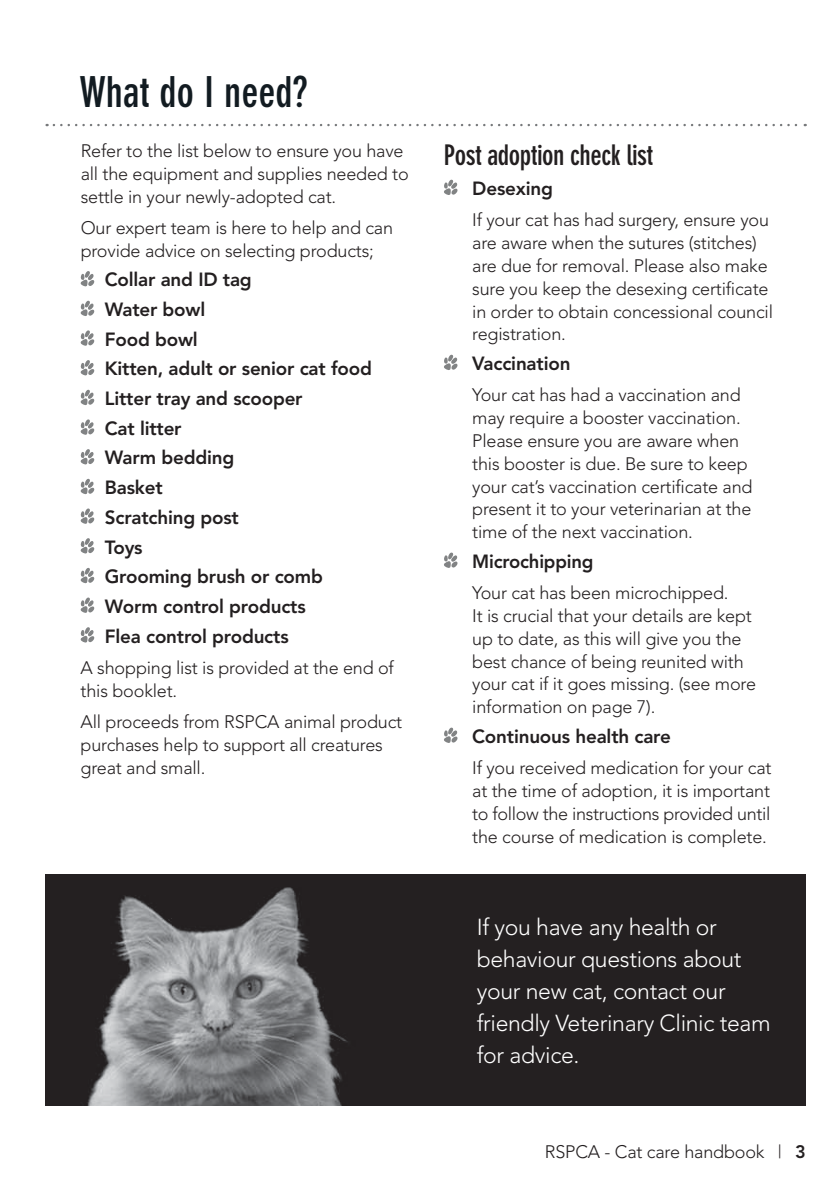
<style>
.page{position:relative;width:840px;height:1191px;background:#fff}
.page>*{position:absolute;margin:0;border:0;box-sizing:border-box;transform-origin:0 0}
.t1{font:700 condensed 42px "DIN Neuzeit Grotesk";color:#121b21}
.t2{font:700 condensed 28px "DIN Neuzeit Grotesk";letter-spacing:-.02em;color:#231f20}
.t3{font:300 23px/32px "Avenir";letter-spacing:-.015em;color:#fff}
.t4{font:800 19px/29.6px "Avenir";letter-spacing:-.01em;color:#231f20}
.t5{font:300 18px/22.8px "Avenir";letter-spacing:-.01em;color:#231f20}
.s1{font-weight:800}
</style>
<div class="page">
<svg style="left:80px;top:271px;width:14px;height:15px"></svg>
<svg style="left:80px;top:300px;width:14px;height:16px"></svg>
<svg style="left:80px;top:330px;width:14px;height:16px"></svg>
<svg style="left:80px;top:360px;width:14px;height:15px"></svg>
<svg style="left:80px;top:389px;width:14px;height:16px"></svg>
<svg style="left:80px;top:419px;width:14px;height:16px"></svg>
<svg style="left:80px;top:449px;width:14px;height:15px"></svg>
<svg style="left:80px;top:478px;width:14px;height:16px"></svg>
<svg style="left:80px;top:508px;width:14px;height:16px"></svg>
<svg style="left:80px;top:538px;width:14px;height:15px"></svg>
<svg style="left:80px;top:567px;width:14px;height:16px"></svg>
<svg style="left:80px;top:597px;width:14px;height:16px"></svg>
<svg style="left:80px;top:627px;width:14px;height:15px"></svg>
<svg style="left:444px;top:179px;width:13px;height:16px"></svg>
<svg style="left:444px;top:354px;width:13px;height:16px"></svg>
<svg style="left:444px;top:552px;width:13px;height:16px"></svg>
<svg style="left:444px;top:727px;width:13px;height:16px"></svg>
<img style="left:45px;top:874px;width:760px;height:232px">
<svg style="left:54px;top:124px;width:751px;height:2px"></svg>
<h1 class="t1" style="left:79px;top:68px;width:229px">What do I need?</h1>
<p class="t5" style="left:81px;top:139px;width:329px">Refer to the list below to ensure you have all the equipment and supplies needed to settle in your newly-adopted cat.</p>
<p class="t5" style="left:81px;top:216px;width:314px">Our expert team is here to help and can provide advice on selecting products;</p>
<p class="t4" style="left:105px;top:265px;width:268px">Collar and ID tag<br>Water bowl<br>Food bowl<br>Kitten, adult or senior cat food<br>Litter tray and scooper<br>Cat litter<br>Warm bedding<br>Basket<br>Scratching post<br>Toys<br>Grooming brush or comb<br>Worm control products<br>Flea control products</p>
<p class="t5" style="left:81px;top:656px;width:314px">A shopping list is provided at the end of this booklet.</p>
<p class="t5" style="left:81px;top:710px;width:323px">All proceeds from RSPCA animal product purchases help to support all creatures great and small.</p>
<h2 class="t2" style="left:443px;top:139px;width:211px">Post adoption check list</h2>
<p class="t4" style="left:472px;top:174px;width:82px">Desexing</p>
<p class="t5" style="left:472px;top:209px;width:302px">If your cat has had surgery, ensure you are aware when the sutures (stitches) are due for removal. Please also make sure you keep the desexing certificate in order to obtain concessional council registration.</p>
<p class="t4" style="left:472px;top:348px;width:100px">Vaccination</p>
<p class="t5" style="left:472px;top:384px;width:281px">Your cat has had a vaccination and may require a booster vaccination.<br>Please ensure you are aware when this booster is due. Be sure to keep your cat’s vaccination certificate and present it to your veterinarian at the time of the next vaccination.</p>
<p class="t4" style="left:472px;top:546px;width:123px">Microchipping</p>
<p class="t5" style="left:472px;top:581px;width:285px">Your cat has been microchipped.<br>It is crucial that your details are kept up to date, as this will give you the best chance of being reunited with your cat if it goes missing. (see more information on page 7).</p>
<p class="t4" style="left:472px;top:721px;width:200px">Continuous health care</p>
<p class="t5" style="left:472px;top:756px;width:300px;text-align:justify">If you received medication for your cat at the time of adoption, it is important to follow the instructions provided until the course of medication is complete.</p>
<p class="t3" style="left:476px;top:911px;width:295px">If you have any health or behaviour questions about your new cat, contact our friendly Veterinary Clinic team for advice.</p>
<p class="t5" style="left:544px;top:1140px;width:262px">RSPCA - Cat care handbook | <span class="s1">3</span></p>
</div>
